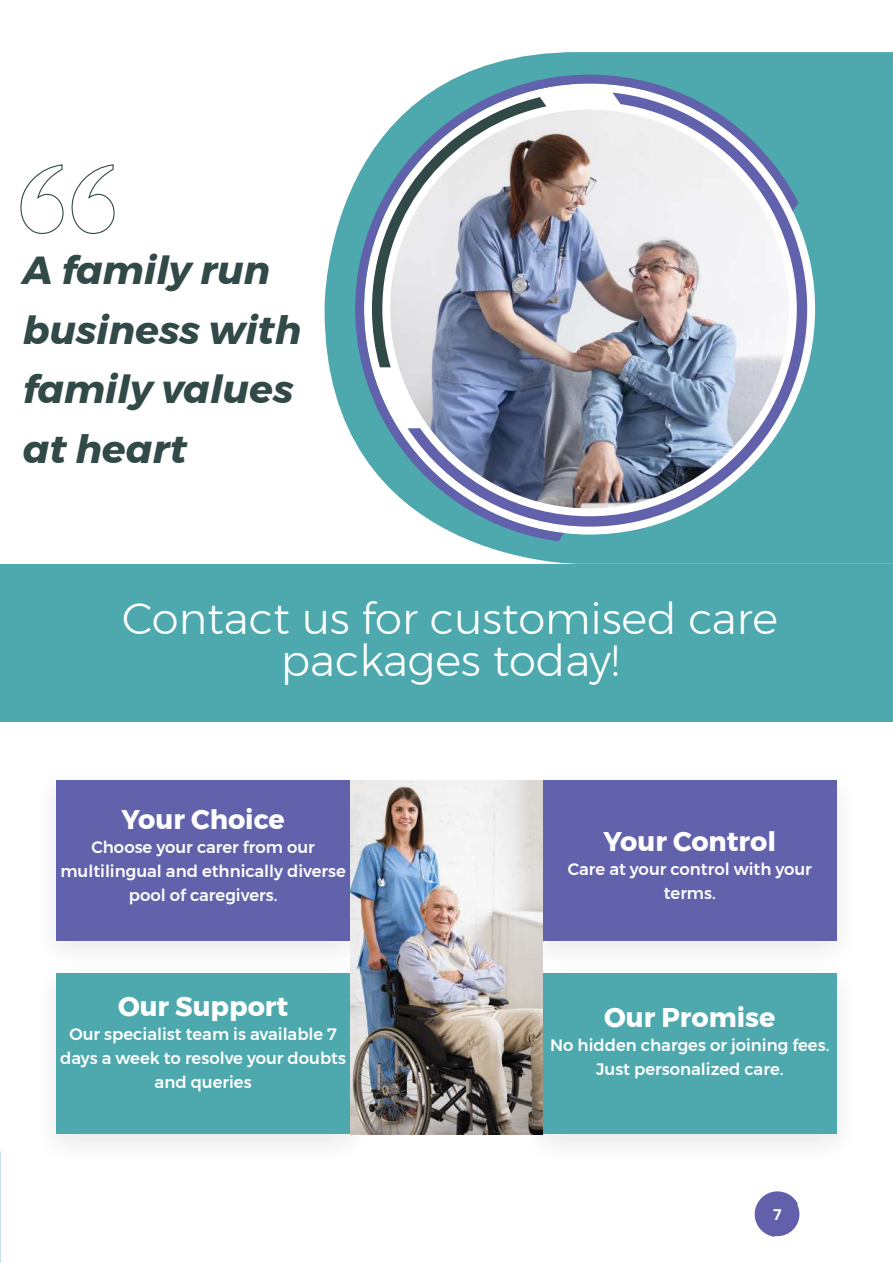
<style>
.page{position:relative;width:893px;height:1263px;background:#fff}
.page>*{position:absolute;margin:0;border:0;box-sizing:border-box;transform-origin:0 0}
.t1{font:300 43.5px/42px "Montserrat";color:#fff;text-align:center}
.t2{font:italic 700 39px/59.6px "Montserrat";color:#324a47}
.t3{font:700 27px "Montserrat";color:#fff}
.t4{font:500 16.5px/24px "Montserrat";color:#fff;text-align:center}
.t5{font:700 15px "Open Sans";color:#fff}
</style>
<div class="page">
<svg style="left:325px;top:52px;width:568px;height:512px;fill:#4da9ad"></svg>
<svg style="left:355px;top:75px;width:444px;height:466px"></svg>
<svg style="left:408px;top:93px;width:399px;height:434px"></svg>
<svg style="left:372px;top:97px;width:174px;height:270px"></svg>
<img style="left:390px;top:110px;width:399px;height:398px;border-radius:199px">
<div style="left:0;top:564px;width:893px;height:157px;background:#4da9ad"></div>
<div style="left:32px;top:765px;width:342px;height:208px;background:#fbfbfb"></div>
<div style="left:56px;top:780px;width:294px;height:161px;background:#6262ac"></div>
<div style="left:32px;top:958px;width:342px;height:208px;background:#fbfbfb"></div>
<div style="left:56px;top:973px;width:294px;height:161px;background:#4da9ad"></div>
<div style="left:543px;top:780px;width:294px;height:161px;background:#6262ac"></div>
<div style="left:543px;top:973px;width:294px;height:161px;background:#4da9ad"></div>
<svg style="left:755px;top:1191px;width:44px;height:46px"></svg>
<div style="left:757px;top:1194px;width:41px;height:40px;background:#6360ab;border-radius:50%"></div>
<svg style="left:20px;top:164px;width:95px;height:70px"></svg>
<img style="left:350px;top:780px;width:193px;height:354px">
<h2 class="t2" style="left:23px;top:241px;width:280px">A family run business with family values at heart</h2>
<h1 class="t1" style="left:122px;top:597px;width:657px">Contact us for customised care packages today!</h1>
<h3 class="t3" style="left:122px;top:798px;width:165px">Your Choice</h3>
<p class="t4" style="left:60px;top:835px;width:287px">Choose your carer from our multilingual and ethnically diverse pool of caregivers.</p>
<h3 class="t3" style="left:118px;top:985px;width:172px">Our Support</h3>
<p class="t4" style="left:60px;top:1022px;width:287px">Our specialist team is available 7 days a week to resolve your doubts and queries</p>
<h3 class="t3" style="left:603px;top:820px;width:174px">Your Control</h3>
<p class="t4" style="left:568px;top:857px;width:246px">Care at your control with your terms.</p>
<h3 class="t3" style="left:604px;top:996px;width:173px">Our Promise</h3>
<p class="t4" style="left:550px;top:1033px;width:281px">No hidden charges or joining fees.<br>Just personalized care.</p>
<p class="t5" style="left:773px;top:1204px;width:10px">7</p>
</div>
